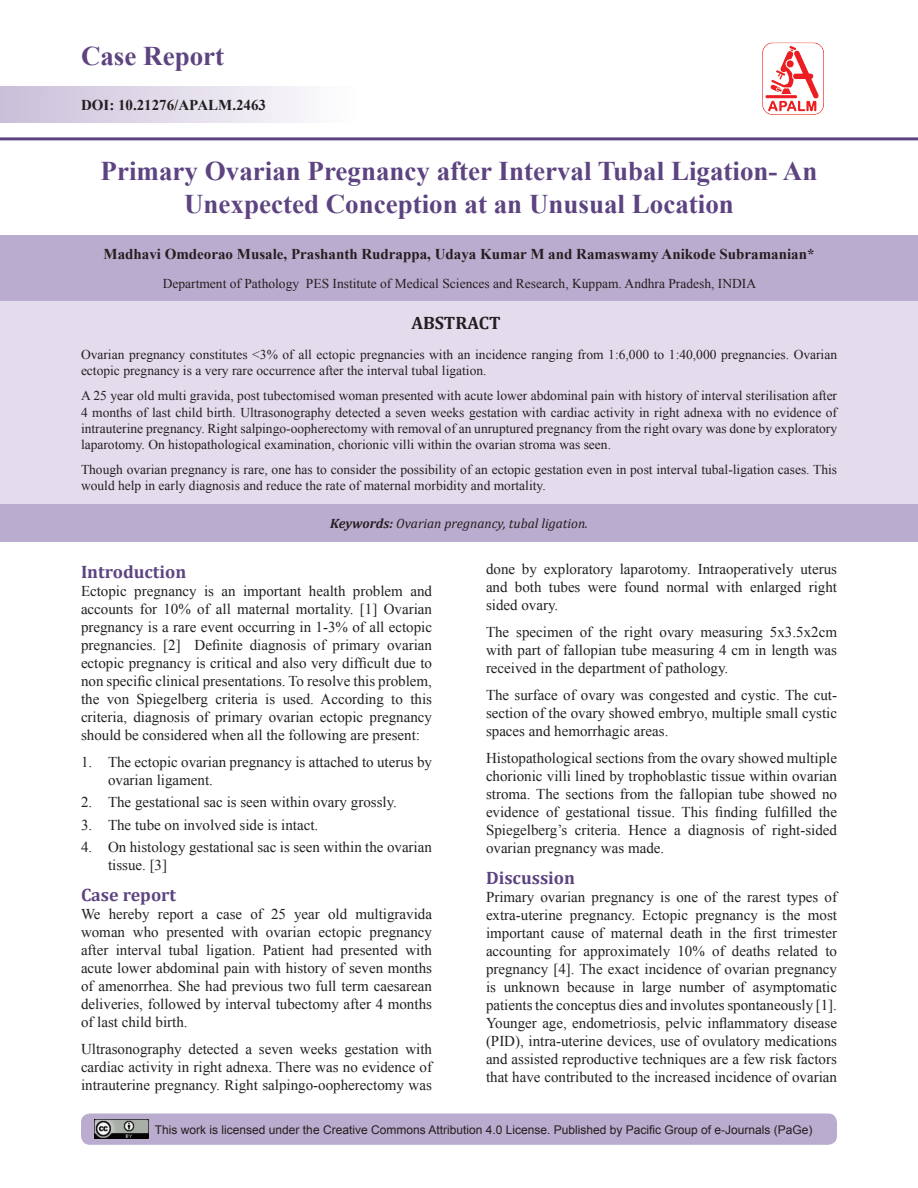
<style>
.page{position:relative;width:918px;height:1188px;background:#fff}
.page>*{position:absolute;margin:0;border:0;box-sizing:border-box;transform-origin:0 0}
.Chap_head{font:700 27px/32.4px "Times New Roman";color:#5d4481;text-align:center}
.Subhead{font:700 18px "Cambria";color:#5d4481}
.Abstract_head{font:700 18px "Cambria";color:#231f20}
.BodyText{font:15px/18px "Times New Roman";color:#231f20;text-align:justify}
.Author_head{font:700 15px "Times New Roman";color:#231f20}
.DOI_No{font:700 15px "Times New Roman";color:#231f20}
.Abstract_Text{font:13.5px/16.2px "Times New Roman";color:#231f20}
.Address{font:13.5px "Times New Roman";color:#231f20}
.Key_Words{font:italic 13.5px "Cambria";color:#231f20}
.t1{font:12px "Arial";color:#231f20}
.s1{font-weight:700}
</style>
<div class="page">
<div style="left:81px;top:1113px;width:756px;height:32px;background:#baacce;border-radius:9px"></div>
<div style="left:0;top:86px;width:357px;height:37px;background:linear-gradient(to right,#cabfd9,#fefefe)"></div>
<hr style="left:0;top:137px;width:918px;height:3px;background:#5d4481">
<img style="left:94px;top:1120px;width:54px;height:19px">
<img style="left:762px;top:42px;width:62px;height:73px">
<div style="left:0;top:235px;width:918px;height:67px;background:#baacce"></div>
<div style="left:0;top:302px;width:918px;height:202px;background:#e3dced"></div>
<div style="left:0;top:504px;width:918px;height:37px;background:#baacce"></div>
<h1 class="Chap_head" style="left:81px;top:39px;width:145px">Case Report</h1>
<p class="DOI_No" style="left:81px;top:94px;width:187px">DOI: 10.21276/APALM.2463</p>
<p class="Chap_head" style="left:101px;top:154px;width:718px">Primary Ovarian Pregnancy after Interval Tubal Ligation- An<br>Unexpected Conception at an Unusual Location</p>
<p class="Author_head" style="left:104px;top:243px;width:713px">Madhavi Omdeorao Musale, Prashanth Rudrappa, Udaya Kumar M and Ramaswamy Anikode Subramanian*</p>
<p class="Address" style="left:163px;top:275px;width:595px">Department of Pathology PES Institute of Medical Sciences and Research, Kuppam. Andhra Pradesh, INDIA</p>
<p class="Abstract_head" style="left:411px;top:311px;width:91px">ABSTRACT</p>
<p class="Abstract_Text" style="left:81px;top:346px;width:758px">Ovarian pregnancy constitutes &lt;3% of all ectopic pregnancies with an incidence ranging from 1:6,000 to 1:40,000 pregnancies. Ovarian ectopic pregnancy is a very rare occurrence after the interval tubal ligation.</p>
<p class="Abstract_Text" style="left:81px;top:388px;width:758px;text-align:justify">A 25 year old multi gravida, post tubectomised woman presented with acute lower abdominal pain with history of interval sterilisation after 4 months of last child birth. Ultrasonography detected a seven weeks gestation with cardiac activity in right adnexa with no evidence of intrauterine pregnancy. Right salpingo-oopherectomy with removal of an unruptured pregnancy from the right ovary was done by exploratory laparotomy. On histopathological examination, chorionic villi within the ovarian stroma was seen.</p>
<p class="Abstract_Text" style="left:81px;top:461px;width:758px">Though ovarian pregnancy is rare, one has to consider the possibility of an ectopic gestation even in post interval tubal-ligation cases. This would help in early diagnosis and reduce the rate of maternal morbidity and mortality.</p>
<p class="Key_Words" style="left:330px;top:514px;width:259px"><span class="s1">Keywords:</span> Ovarian pregnancy, tubal ligation.</p>
<p class="Subhead" style="left:81px;top:559px;width:107px">Introduction</p>
<p class="BodyText" style="left:81px;top:582px;width:353px">Ectopic pregnancy is an important health problem and accounts for 10% of all maternal mortality. [1] Ovarian pregnancy is a rare event occurring in 1-3% of all ectopic pregnancies. [2] Definite diagnosis of primary ovarian ectopic pregnancy is critical and also very difficult due to non specific clinical presentations. To resolve this problem, the von Spiegelberg criteria is used. According to this criteria, diagnosis of primary ovarian ectopic pregnancy should be considered when all the following are present:</p>
<p class="BodyText" style="left:108px;top:753px;width:326px;text-indent:-27px">1. The ectopic ovarian pregnancy is attached to uterus by ovarian ligament.</p>
<p class="BodyText" style="left:81px;top:793px;width:317px">2. The gestational sac is seen within ovary grossly.</p>
<p class="BodyText" style="left:81px;top:816px;width:239px">3. The tube on involved side is intact.</p>
<p class="BodyText" style="left:108px;top:838px;width:325px;text-indent:-27px">4. On histology gestational sac is seen within the ovarian tissue. [3]</p>
<p class="Subhead" style="left:81px;top:882px;width:97px">Case report</p>
<p class="BodyText" style="left:81px;top:905px;width:353px">We hereby report a case of 25 year old multigravida woman who presented with ovarian ectopic pregnancy after interval tubal ligation. Patient had presented with acute lower abdominal pain with history of seven months of amenorrhea. She had previous two full term caesarean deliveries, followed by interval tubectomy after 4 months of last child birth.</p>
<p class="BodyText" style="left:81px;top:1040px;width:353px">Ultrasonography detected a seven weeks gestation with cardiac activity in right adnexa. There was no evidence of intrauterine pregnancy. Right salpingo-oopherectomy was</p>
<p class="BodyText" style="left:486px;top:560px;width:353px">done by exploratory laparotomy. Intraoperatively uterus and both tubes were found normal with enlarged right sided ovary.</p>
<p class="BodyText" style="left:486px;top:623px;width:353px">The specimen of the right ovary measuring 5x3.5x2cm with part of fallopian tube measuring 4 cm in length was received in the department of pathology.</p>
<p class="BodyText" style="left:486px;top:686px;width:353px">The surface of ovary was congested and cystic. The cut&shy;section of the ovary showed embryo, multiple small cystic spaces and hemorrhagic areas.</p>
<p class="BodyText" style="left:486px;top:749px;width:353px">Histopathological sections from the ovary showed multiple chorionic villi lined by trophoblastic tissue within ovarian stroma. The sections from the fallopian tube showed no evidence of gestational tissue. This finding fulfilled the Spiegelberg’s criteria. Hence a diagnosis of right-sided ovarian pregnancy was made.</p>
<p class="Subhead" style="left:486px;top:865px;width:91px">Discussion</p>
<p class="BodyText" style="left:486px;top:888px;width:353px">Primary ovarian pregnancy is one of the rarest types of extra-uterine pregnancy. Ectopic pregnancy is the most important cause of maternal death in the first trimester accounting for approximately 10% of deaths related to pregnancy [4]. The exact incidence of ovarian pregnancy is unknown because in large number of asymptomatic patients the conceptus dies and involutes spontaneously [1].<br>Younger age, endometriosis, pelvic inflammatory disease (PID), intra-uterine devices, use of ovulatory medications and assisted reproductive techniques are a few risk factors that have contributed to the increased incidence of ovarian</p>
<p class="t1" style="left:155px;top:1121px;width:659px">This work is licensed under the Creative Commons Attribution 4.0 License. Published by Pacific Group of e-Journals (PaGe)</p>
</div>
